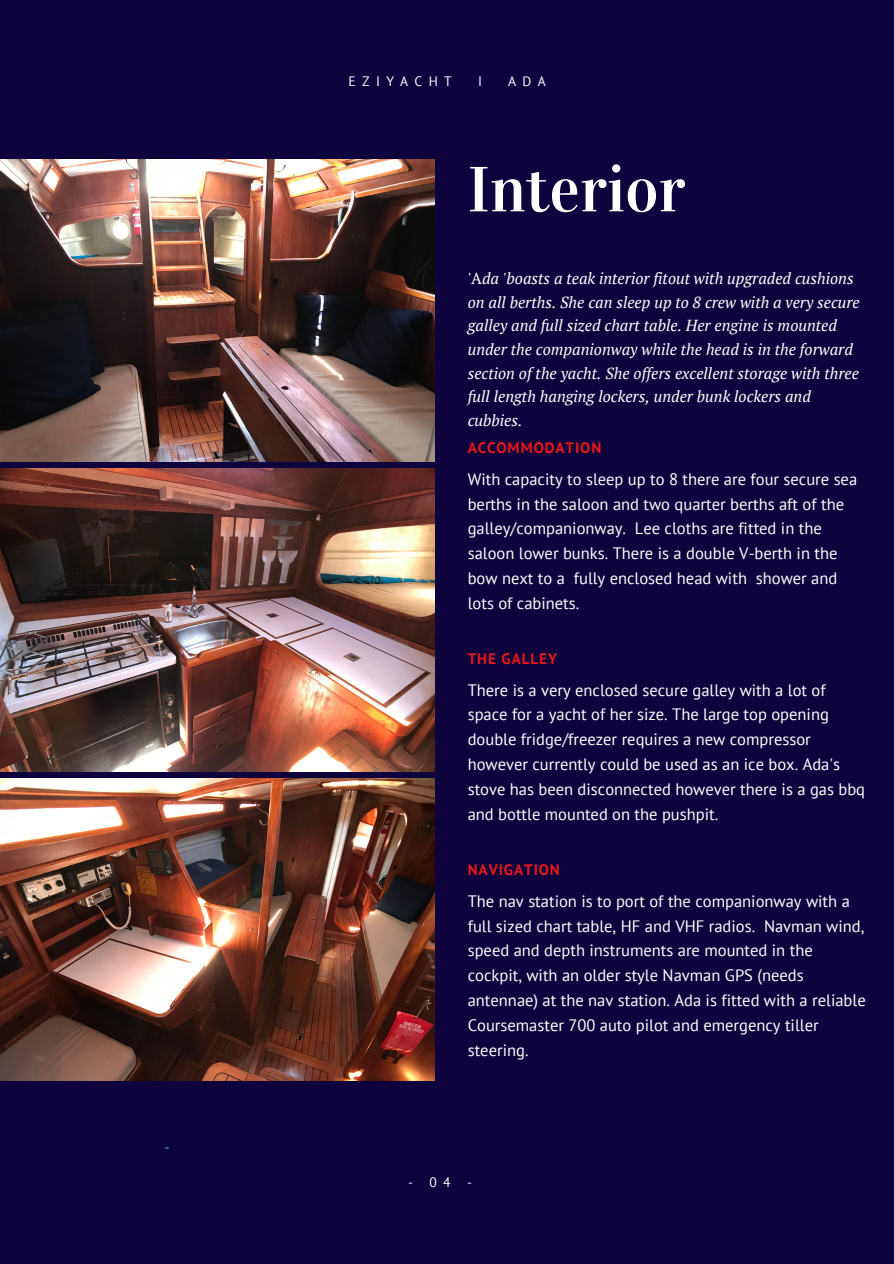
<style>
.page{position:relative;width:894px;height:1264px;background:#fff}
.page>*{position:absolute;margin:0;border:0;box-sizing:border-box;transform-origin:0 0}
.t1{font:63.6px "Vidaloka";color:#fff}
.t2{font:16.5px/24.8px "PT Sans";color:#fff}
.t3{font:italic 15.9px/23.7px "PT Serif";color:#fff}
.t4{font:700 15.15px "PT Sans";letter-spacing:.06em;color:#e41818}
.t5{font:13.65px "PT Sans";letter-spacing:.46em;color:#fff}
.s1{font-style:normal}
</style>
<div class="page">
<div style="left:0;top:0;width:893px;height:1263px;background:#0f033d"></div>
<img style="left:0;top:160px;width:435px;height:302px">
<img style="left:0;top:468px;width:435px;height:303px">
<img style="left:0;top:778px;width:435px;height:302px">
<p class="t5" style="left:348px;top:72px;width:105px">EZIYACHT</p>
<p class="t5" style="left:478px;top:72px;width:5px">I</p>
<p class="t5" style="left:508px;top:72px;width:39px">ADA</p>
<p class="t1" style="left:467px;top:151px;width:219px">Interior</p>
<p class="t3" style="left:467px;top:266px;width:393px"><span class="s1">'A</span>da 'boasts a teak interior fitout with upgraded cushions on all berths. She can sleep up to 8 crew with a very secure galley and full sized chart table. Her engine is mounted under the companionway while the head is in the forward section of the yacht. She offers excellent storage with three full length hanging lockers, under bunk lockers and cubbies.</p>
<p class="t4" style="left:467px;top:437px;width:135px">ACCOMMODATION</p>
<p class="t2" style="left:467px;top:466px;width:391px">With capacity to sleep up to 8 there are four secure sea berths in the saloon and two quarter berths aft of the galley/companionway. Lee cloths are fitted in the saloon lower bunks. There is a double V-berth in the bow next to a fully enclosed head with shower and lots of cabinets.</p>
<p class="t4" style="left:467px;top:648px;width:91px">THE GALLEY</p>
<p class="t2" style="left:467px;top:677px;width:399px">There is a very enclosed secure galley with a lot of space for a yacht of her size. The large top opening double fridge/freezer requires a new compressor however currently could be used as an ice box. Ada's stove has been disconnected however there is a gas bbq and bottle mounted on the pushpit.</p>
<p class="t4" style="left:467px;top:859px;width:94px">NAVIGATION</p>
<p class="t2" style="left:467px;top:888px;width:383px">The nav station is to port of the companionway with a</p>
<p class="t2" style="left:467px;top:913px;width:399px">full sized chart table, HF and VHF radios. Navman wind, speed and depth instruments are mounted in the cockpit, with an older style Navman GPS (needs antennae) at the nav station. Ada is fitted with a reliable Coursemaster 700 auto pilot and emergency tiller steering.</p>
<p class="t5" style="left:408px;top:1173px;width:65px">-04-</p>
</div>
